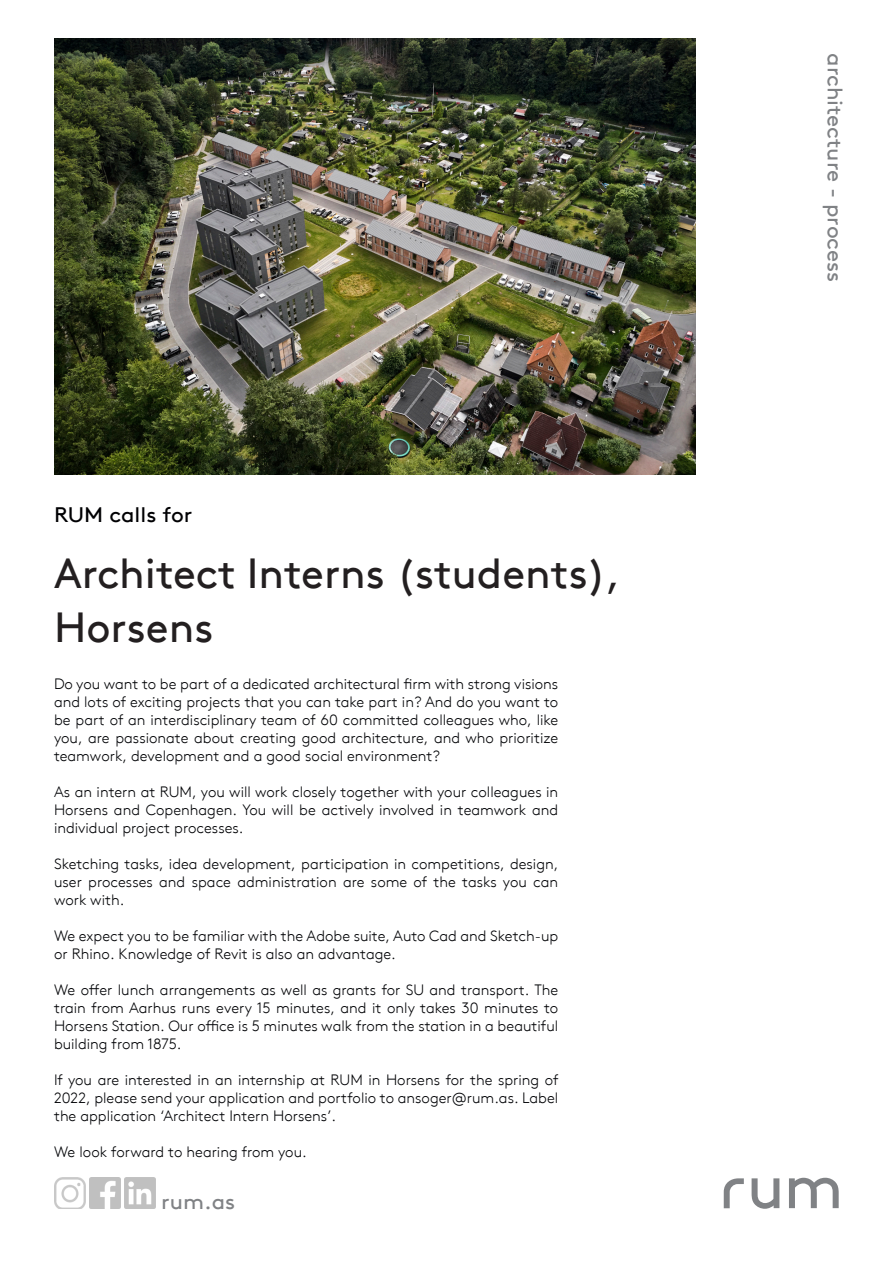
<style>
.page{position:relative;width:893px;height:1263px;background:#fff}
.page>*{position:absolute;margin:0;border:0;box-sizing:border-box;transform-origin:0 0}
.t1{font:42px/54px "Brown TT";color:#231f20}
.t2{font:21px "Brown TT";color:#808285;scale:1.06 1}
.t3{font:21px "Brown TT";color:#000003;scale:1.06 1}
.t4{font:300 15px/18px "Brown TT";color:#000205;text-align:justify}
</style>
<div class="page">
<svg style="left:724px;top:1178px;width:20px;height:30px"></svg>
<svg style="left:752px;top:1178px;width:27px;height:31px"></svg>
<svg style="left:789px;top:1178px;width:50px;height:30px"></svg>
<img style="left:90px;top:1178px;width:30px;height:30px">
<img style="left:54px;top:1178px;width:31px;height:31px">
<img style="left:125px;top:1178px;width:31px;height:30px">
<img style="left:54px;top:38px;width:642px;height:436px">
<p class="t3" style="left:54px;top:502px;width:132px">RUM calls for</p>
<p class="t1" style="left:54px;top:546px;width:568px">Architect Interns (students),<br>Horsens</p>
<p class="t4" style="left:54px;top:675px;width:506px">Do you want to be part of a dedicated architectural firm with strong visions and lots of exciting projects that you can take part in? And do you want to be part of an interdisciplinary team of 60 committed colleagues who, like you, are passionate about creating good architecture, and who prioritize teamwork, development and a good social environment?</p>
<p class="t4" style="left:54px;top:783px;width:506px">As an intern at RUM, you will work closely together with your colleagues in Horsens and Copenhagen. You will be actively involved in teamwork and individual project processes.</p>
<p class="t4" style="left:54px;top:855px;width:506px">Sketching tasks, idea development, participation in competitions, design, user processes and space administration are some of the tasks you can work with.</p>
<p class="t4" style="left:54px;top:927px;width:506px">We expect you to be familiar with the Adobe suite, Auto Cad and Sketch-up or Rhino. Knowledge of Revit is also an advantage.</p>
<p class="t4" style="left:54px;top:981px;width:506px">We offer lunch arrangements as well as grants for SU and transport. The train from Aarhus runs every 15 minutes, and it only takes 30 minutes to Horsens Station. Our office is 5 minutes walk from the station in a beautiful building from 1875.</p>
<p class="t4" style="left:54px;top:1071px;width:506px">If you are interested in an internship at RUM in Horsens for the spring of 2022, please send your application and portfolio to ansoger@rum.as. Label the application ‘Architect Intern Horsens’.</p>
<p class="t4" style="left:54px;top:1143px;width:254px">We look forward to hearing from you.</p>
<h2 class="t2" style="left:161px;top:1189px;width:71px">rum.as</h2>
<h2 class="t2" style="left:847px;top:53px;width:218px;rotate:90deg">architecture - process</h2>
</div>
